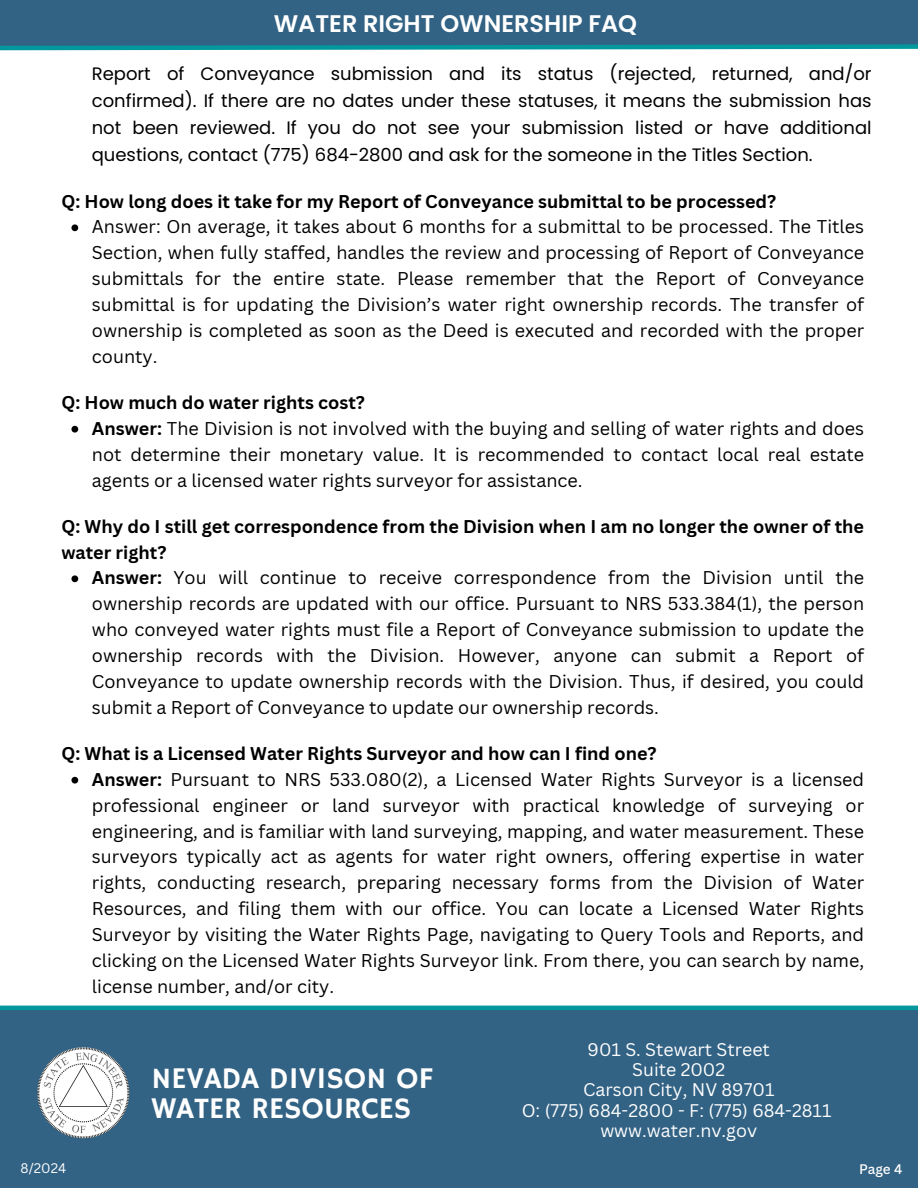
<style>
.page{position:relative;width:918px;height:1188px;background:#fff}
.page>*{position:absolute;margin:0;border:0;box-sizing:border-box;transform-origin:0 0}
.t1{font:30px/29.2px "Hammersmith One";color:#fefefe}
.t2{font:600 24px "Poppins";color:#fff}
.t3{font:18px/25.8px "Canva Sans";color:#000;text-align:justify}
.t4{font:18px/27px "Poppins";color:#000;text-align:justify}
.t5{font:700 18px/25.8px "Canva Sans";color:#000}
.t6{font:17.85px/20.2px "Canva Sans";color:#fefefe;text-align:center}
.t7{font:13.5px "Canva Sans";color:#fefefe}
.t8{font:500 13.5px "Canva Sans";color:#fefefe}
.s1{font-weight:700}
</style>
<div class="page">
<div style="left:0;top:0;width:918px;height:47px;background:#326284"></div>
<svg style="left:0;top:44px;width:918px;height:7px"></svg>
<svg style="left:71px;top:224px;width:7px;height:7px"></svg>
<svg style="left:71px;top:426px;width:7px;height:7px"></svg>
<svg style="left:71px;top:575px;width:7px;height:7px"></svg>
<svg style="left:71px;top:777px;width:7px;height:7px"></svg>
<div style="left:0;top:1008px;width:918px;height:180px;background:#326284"></div>
<img style="left:37px;top:1047px;width:93px;height:92px">
<hr style="left:0;top:1006px;width:918px;height:4px;background:#03989e">
<p class="t2" style="left:274px;top:7px;width:365px">WATER RIGHT OWNERSHIP FAQ</p>
<h1 class="t4" style="left:92px;top:60px;width:781px">Report of Conveyance submission and its status (rejected, returned, and/or confirmed). If there are no dates under these statuses, it means the submission has not been reviewed. If you do not see your submission listed or have additional questions, contact (775) 684-2800 and ask for the someone in the Titles Section.</h1>
<h4 class="t5" style="left:61px;top:188px;width:717px">Q: How long does it take for my Report of Conveyance submittal to be processed?</h4>
<h3 class="t3" style="left:92px;top:214px;width:774px">Answer: On average, it takes about 6 months for a submittal to be processed. The Titles Section, when fully staffed, handles the review and processing of Report of Conveyance submittals for the entire state. Please remember that the Report of Conveyance submittal is for updating the Division’s water right ownership records. The transfer of ownership is completed as soon as the Deed is executed and recorded with the proper county.</h3>
<p class="t5" style="left:61px;top:389px;width:305px">Q: How much do water rights cost?</p>
<h3 class="t3" style="left:92px;top:415px;width:774px"><span class="s1">Answer:</span> The Division is not involved with the buying and selling of water rights and does not determine their monetary value. It is recommended to contact local real estate agents or a licensed water rights surveyor for assistance.</h3>
<p class="t5" style="left:61px;top:513px;width:804px">Q: Why do I still get correspondence from the Division when I am no longer the owner of the water right?</p>
<h3 class="t3" style="left:92px;top:565px;width:774px"><span class="s1">Answer:</span> You will continue to receive correspondence from the Division until the ownership records are updated with our office. Pursuant to NRS 533.384(1), the person who conveyed water rights must file a Report of Conveyance submission to update the ownership records with the Division. However, anyone can submit a Report of Conveyance to update ownership records with the Division. Thus, if desired, you could submit a Report of Conveyance to update our ownership records.</h3>
<p class="t5" style="left:61px;top:740px;width:597px">Q: What is a Licensed Water Rights Surveyor and how can I find one?</p>
<h3 class="t3" style="left:92px;top:766px;width:774px"><span class="s1">Answer:</span> Pursuant to NRS 533.080(2), a Licensed Water Rights Surveyor is a licensed professional engineer or land surveyor with practical knowledge of surveying or engineering, and is familiar with land surveying, mapping, and water measurement. These surveyors typically act as agents for water right owners, offering expertise in water rights, conducting research, preparing necessary forms from the Division of Water Resources, and filing them with our office. You can locate a Licensed Water Rights Surveyor by visiting the Water Rights Page, navigating to Query Tools and Reports, and clicking on the Licensed Water Rights Surveyor link. From there, you can search by name, license number, and/or city.</h3>
<p class="t1" style="left:152px;top:1065px;width:284px">NEVADA DIVISON OF<br>WATER RESOURCES</p>
<p class="t6" style="left:522px;top:1039px;width:311px">901 S. Stewart Street<br>Suite 2002<br>Carson City, NV 89701<br>O: (775) 684-2800 - F: (775) 684-2811 www.water.nv.gov</p>
<h5 class="t7" style="left:21px;top:1159px;width:47px">8/2024</h5>
<h4 class="t8" style="left:859px;top:1160px;width:45px">Page 4</h4>
</div>
